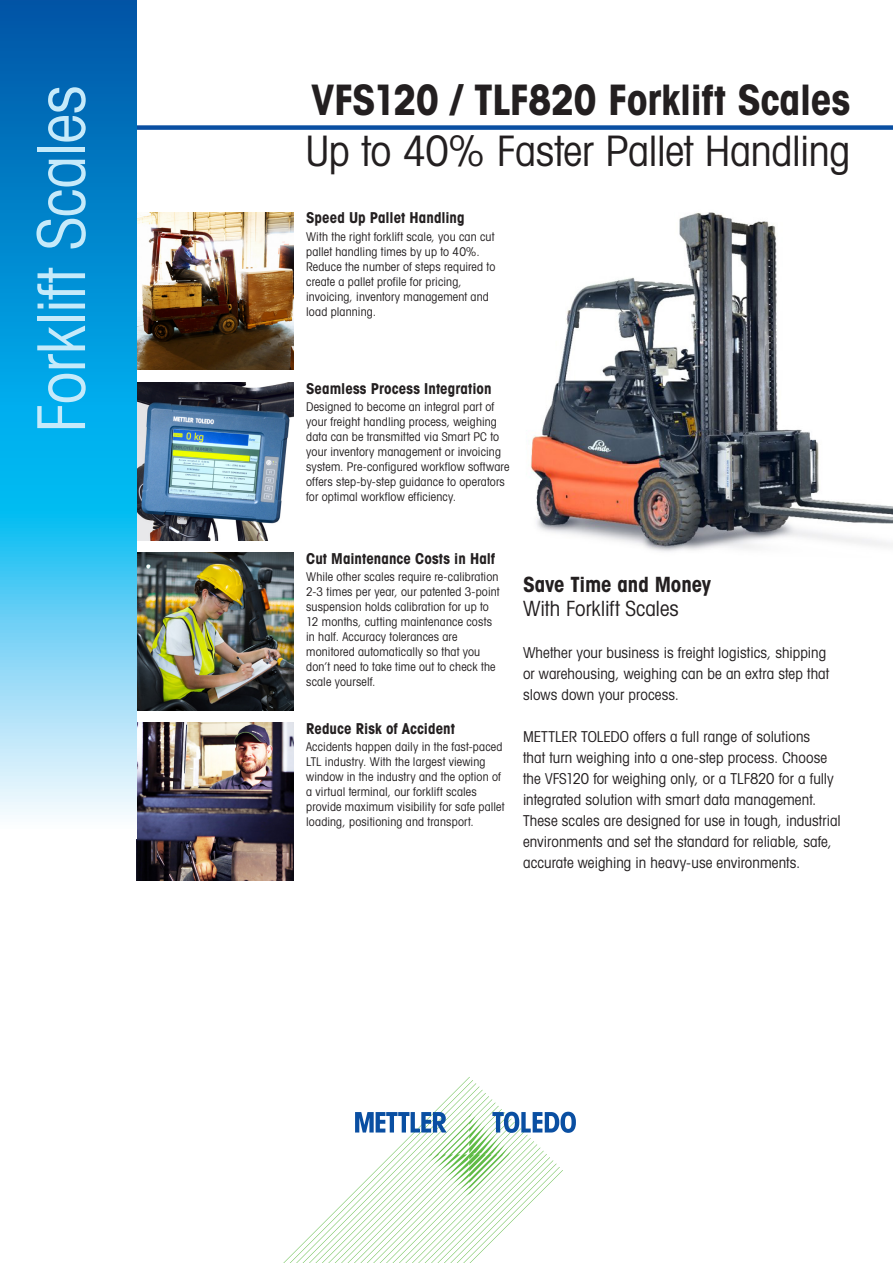
<style>
.page{position:relative;width:893px;height:1263px;background:#fff}
.page>*{position:absolute;margin:0;border:0;box-sizing:border-box;transform-origin:0 0}
.Vertical_Text_44_52{font:66px "Avant Gardefor MT Bk";letter-spacing:-.015em;color:#c6eafa}
.Title_Bold_28_34{font:42px "Avant Gardefor MT Bd";letter-spacing:-.015em;color:#231f20}
.Title_Book_28_34{font:42px "Avant Gardefor MT Bk";letter-spacing:-.01em;color:#231f20}
.Titel_Head_unter_Bil{font:21px "Avant Gardefor MT Bk";letter-spacing:-.005em;color:#231f20}
.Subtitle_Bold_14_17{font:21px "Avant Gardefor MT Bd";letter-spacing:-.005em;color:#231f20}
.Running_Text_10_14{font:15px/21px "Avant Gardefor MT Bk";letter-spacing:.005em;color:#231f20}
.Running_Subhead_10_1{font:15px "Avant Gardefor MT Bd";letter-spacing:.005em;color:#231f20}
.Captions_8_10{font:12px/15px "Avant Gardefor MT Bk";letter-spacing:.015em;color:#231f20}
</style>
<div class="page">
<img style="left:530px;top:212px;width:363px;height:340px">
<img style="left:136px;top:553px;width:157px;height:157px">
<img style="left:136px;top:213px;width:157px;height:157px">
<img style="left:136px;top:383px;width:157px;height:157px">
<img style="left:136px;top:723px;width:157px;height:157px">
<div style="left:111px;top:125px;width:782px;height:5px;background:#0a4fa2"></div>
<svg style="left:283px;top:1077px;width:293px;height:186px"></svg>
<svg style="left:0;top:0;width:136px;height:815px;background:#32a7de"></svg>
<p class="Vertical_Text_44_52" style="left:21px;top:433px;width:349px;rotate:-90deg">Forklift Scales</p>
<p class="Title_Bold_28_34" style="left:311px;top:73px;width:541px">VFS120 / TLF820 Forklift Scales</p>
<p class="Title_Book_28_34" style="left:306px;top:125px;width:546px">Up to 40% Faster Pallet Handling</p>
<p class="Running_Subhead_10_1" style="left:306px;top:208px;width:160px">Speed Up Pallet Handling</p>
<p class="Captions_8_10" style="left:306px;top:229px;width:191px">With the right forklift scale, you can cut pallet handling times by up to 40%.<br>Reduce the number of steps required to create a pallet profile for pricing, invoicing, inventory management and load planning.</p>
<p class="Running_Subhead_10_1" style="left:306px;top:379px;width:187px">Seamless Process Integration</p>
<p class="Captions_8_10" style="left:306px;top:399px;width:205px">Designed to become an integral part of your freight handling process, weighing data can be transmitted via Smart PC to your inventory management or invoicing system. Pre-configured workflow software offers step-by-step guidance to operators for optimal workflow efficiency.</p>
<p class="Running_Subhead_10_1" style="left:306px;top:549px;width:190px">Cut Maintenance Costs in Half</p>
<p class="Captions_8_10" style="left:306px;top:569px;width:195px">While other scales require re-calibration 2-3 times per year, our patented 3-point suspension holds calibration for up to 12 months, cutting maintenance costs in half. Accuracy tolerances are monitored automatically so that you don’t need to take time out to check the scale yourself.</p>
<p class="Running_Subhead_10_1" style="left:306px;top:719px;width:150px">Reduce Risk of Accident</p>
<p class="Captions_8_10" style="left:306px;top:739px;width:200px">Accidents happen daily in the fast-paced LTL industry. With the largest viewing window in the industry and the option of a virtual terminal, our forklift scales provide maximum visibility for safe pallet loading, positioning and transport.</p>
<p class="Subtitle_Bold_14_17" style="left:523px;top:571px;width:190px">Save Time and Money</p>
<p class="Titel_Head_unter_Bil" style="left:523px;top:596px;width:157px">With Forklift Scales</p>
<p class="Running_Text_10_14" style="left:523px;top:642px;width:308px">Whether your business is freight logistics, shipping or warehousing, weighing can be an extra step that slows down your process.</p>
<p class="Running_Text_10_14" style="left:523px;top:726px;width:319px">METTLER TOLEDO offers a full range of solutions<br>that turn weighing into a one-step process. Choose the VFS120 for weighing only, or a TLF820 for a fully integrated solution with smart data management.<br>These scales are designed for use in tough, industrial environments and set the standard for reliable, safe, accurate weighing in heavy-use environments.</p>
</div>
